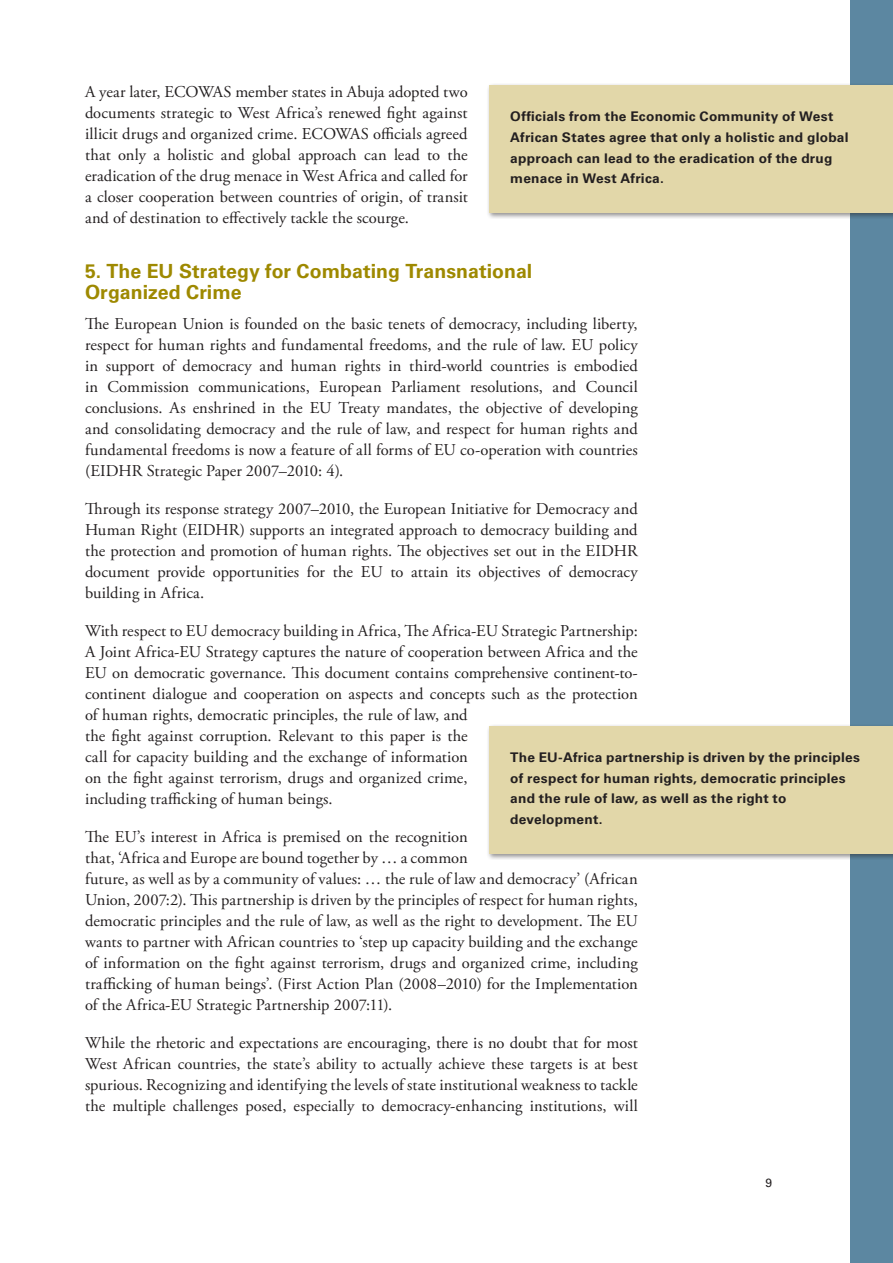
<style>
.page{position:relative;width:893px;height:1263px;background:#fff}
.page>*{position:absolute;margin:0;border:0;box-sizing:border-box;transform-origin:0 0}
.Underrubrik{font:700 19.5px/21px "Univers LT Std";color:#9e8900}
.Brödtext{font:16.5px/21px "Adobe Garamond Pro";letter-spacing:.005em;color:#231f20;text-align:justify}
.t1{font:700 13.35px/20.7px "Univers LT Std";letter-spacing:.02em;color:#231f20}
.t2{font:12px "Univers LT Std";color:#231f20}
</style>
<div class="page">
<div style="left:850px;top:0;width:43px;height:1263px;background:#5c87a1"></div>
<div style="left:486px;top:82px;width:407px;height:137px;background:#231f20;opacity:.5"></div>
<div style="left:489px;top:85px;width:404px;height:128px;background:#e2d7a9"></div>
<div style="left:486px;top:723px;width:407px;height:137px;background:#231f20;opacity:.5"></div>
<div style="left:489px;top:726px;width:404px;height:127px;background:#e2d7a9"></div>
<p class="Brödtext" style="left:85px;top:82px;width:384px">A year later, ECOWAS member states in Abuja adopted two documents strategic to West Africa’s renewed fight against illicit drugs and organized crime. ECOWAS officials agreed that only a holistic and global approach can lead to the eradication of the drug menace in West Africa and called for a closer cooperation between countries of origin, of transit and of destination to effectively tackle the scourge.</p>
<p class="Underrubrik" style="left:85px;top:261px;width:449px">5. The EU Strategy for Combating Transnational<br>Organized Crime</p>
<p class="Brödtext" style="left:85px;top:313px;width:554px">The European Union is founded on the basic tenets of democracy, including liberty, respect for human rights and fundamental freedoms, and the rule of law. EU policy in support of democracy and human rights in third-world countries is embodied in Commission communications, European Parliament resolutions, and Council conclusions. As enshrined in the EU Treaty mandates, the objective of developing and consolidating democracy and the rule of law, and respect for human rights and fundamental freedoms is now a feature of all forms of EU co-operation with countries (EIDHR Strategic Paper 2007–2010: 4).</p>
<p class="Brödtext" style="left:85px;top:498px;width:554px">Through its response strategy 2007–2010, the European Initiative for Democracy and Human Right (EIDHR) supports an integrated approach to democracy building and the protection and promotion of human rights. The objectives set out in the EIDHR document provide opportunities for the EU to attain its objectives of democracy building in Africa.</p>
<p class="Brödtext" style="left:85px;top:620px;width:554px;text-align:left">With respect to EU democracy building in Africa, The Africa-EU Strategic Partnership:<br>A Joint Africa-EU Strategy captures the nature of cooperation between Africa and the EU on democratic governance. This document contains comprehensive continent-to&shy;continent dialogue and cooperation on aspects and concepts such as the protection of human rights, democratic principles, the rule of law, and<br>the fight against corruption. Relevant to this paper is the<br>call for capacity building and the exchange of information<br>on the fight against terrorism, drugs and organized crime,<br>including trafficking of human beings.</p>
<p class="Brödtext" style="left:85px;top:826px;width:554px;text-align:left">The EU’s interest in Africa is premised on the recognition<br>that, ‘Africa and Europe are bound together by … a common<br>future, as well as by a community of values: … the rule of law and democracy’ (African Union, 2007:2). This partnership is driven by the principles of respect for human rights, democratic principles and the rule of law, as well as the right to development. The EU wants to partner with African countries to ‘step up capacity building and the exchange of information on the fight against terrorism, drugs and organized crime, including trafficking of human beings’. (First Action Plan (2008–2010) for the Implementation of the Africa-EU Strategic Partnership 2007:11).</p>
<p class="Brödtext" style="left:85px;top:1032px;width:554px">While the rhetoric and expectations are encouraging, there is no doubt that for most West African countries, the state’s ability to actually achieve these targets is at best spurious. Recognizing and identifying the levels of state institutional weakness to tackle the multiple challenges posed, especially to democracy-enhancing institutions, will</p>
<p class="t1" style="left:510px;top:106px;width:340px">Officials from the Economic Community of West African States agree that only a holistic and global approach can lead to the eradication of the drug menace in West Africa.</p>
<p class="t1" style="left:510px;top:747px;width:351px">The EU-Africa partnership is driven by the principles of respect for human rights, democratic principles and the rule of law, as well as the right to development.</p>
<p class="t2" style="left:765px;top:1175px;width:8px">9</p>
</div>
